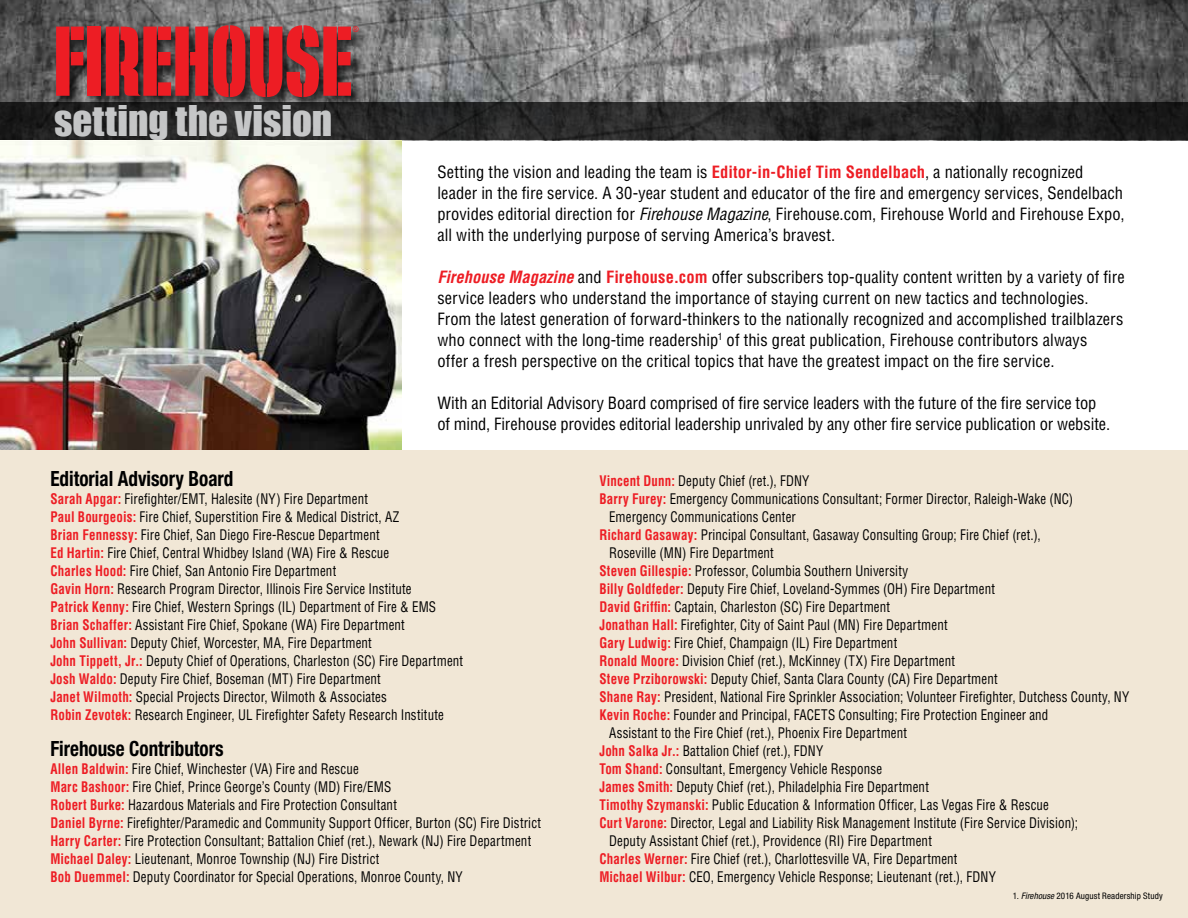
<style>
.page{position:relative;width:1188px;height:918px;background:#fff}
.page>*{position:absolute;margin:0;border:0;box-sizing:border-box;transform-origin:0 0}
.t1{font:39px "Impact";color:#dedfe0}
.t2{font:700 condensed 21px "Helvetica Neue LT Std";color:#000;scale:.91 1}
.t3{font:condensed 16.5px/21px "Helvetica LT Std";letter-spacing:.005em;color:#000}
.t4{font:condensed 14.25px/18px "Helvetica LT Std";letter-spacing:.01em;color:#000;scale:.91 1}
.t5{font:condensed 9px "Helvetica Neue LT Std";letter-spacing:.02em;color:#000}
.t6{font:7.95px "Arial Rounded MT Bold";color:#ed1d24}
.s1{font-weight:700;color:#ed1d24}
.s2{font-style:italic}
.s3{font-weight:700;font-style:italic;color:#ed1d24}
</style>
<div class="page">
<img style="left:0;top:0;width:1188px;height:103px">
<svg style="left:0;top:103px;width:1188px;height:37px;background:#252525"></svg>
<div style="left:54px;top:23px;width:318px;height:88px;background:#000;opacity:.75"></div>
<svg style="left:56px;top:27px;width:28px;height:69px;background:#ae272b"></svg>
<div style="left:87px;top:27px;width:14px;height:69px;background:#ed1d24"></div>
<svg style="left:106px;top:25px;width:245px;height:72px;background:#b6282d"></svg>
<div style="left:0;top:450px;width:1188px;height:468px;background:#f1e7d6"></div>
<img style="left:0;top:140px;width:401px;height:310px">
<p class="t6" style="left:353px;top:25px;width:7px">®</p>
<h1 class="t1" style="left:54px;top:91px;width:280px">setting the vision</h1>
<p class="t3" style="left:437px;top:161px;width:689px">Setting the vision and leading the team is <span class="s1">Editor-in-Chief Tim Sendelbach</span>, a nationally recognized leader in the fire service. A 30-year student and educator of the fire and emergency services, Sendelbach provides editorial direction for <span class="s2">Firehouse Magazine</span>, Firehouse.com, Firehouse World and Firehouse Expo, all with the underlying purpose of serving America’s bravest.</p>
<p class="t3" style="left:437px;top:266px;width:689px"><span class="s3">Firehouse Magazine</span> and <span class="s1">Firehouse.com</span> offer subscribers top-quality content written by a variety of fire service leaders who understand the importance of staying current on new tactics and technologies.<br>From the latest generation of forward-thinkers to the nationally recognized and accomplished trailblazers who connect with the long-time readership<sup>1</sup> of this great publication, Firehouse contributors always<br>offer a fresh perspective on the critical topics that have the greatest impact on the fire service.</p>
<p class="t3" style="left:437px;top:392px;width:674px">With an Editorial Advisory Board comprised of fire service leaders with the future of the fire service top of mind, Firehouse provides editorial leadership unrivaled by any other fire service publication or website.</p>
<p class="t2" style="left:50px;top:466px;width:203px">Editorial Advisory Board</p>
<p class="t4" style="left:50px;top:490px;width:455px"><span class="s1">Sarah Apgar:</span> Firefighter/EMT, Halesite (NY) Fire Department<br><span class="s1">Paul Bourgeois:</span> Fire Chief, Superstition Fire &amp; Medical District, AZ<br><span class="s1">Brian Fennessy:</span> Fire Chief, San Diego Fire-Rescue Department<br><span class="s1">Ed Hartin:</span> Fire Chief, Central Whidbey Island (WA) Fire &amp; Rescue<br><span class="s1">Charles Hood:</span> Fire Chief, San Antonio Fire Department<br><span class="s1">Gavin Horn:</span> Research Program Director, Illinois Fire Service Institute<br><span class="s1">Patrick Kenny:</span> Fire Chief, Western Springs (IL) Department of Fire &amp; EMS <span class="s1">Brian Schaffer:</span> Assistant Fire Chief, Spokane (WA) Fire Department<br><span class="s1">John Sullivan:</span> Deputy Chief, Worcester, MA, Fire Department<br><span class="s1">John Tippett, Jr.:</span> Deputy Chief of Operations, Charleston (SC) Fire Department <span class="s1">Josh Waldo:</span> Deputy Fire Chief, Boseman (MT) Fire Department<br><span class="s1">Janet Wilmoth:</span> Special Projects Director, Wilmoth &amp; Associates<br><span class="s1">Robin Zevotek:</span> Research Engineer, UL Firefighter Safety Research Institute</p>
<p class="t2" style="left:50px;top:736px;width:192px">Firehouse Contributors</p>
<p class="t4" style="left:50px;top:760px;width:541px"><span class="s1">Allen Baldwin:</span> Fire Chief, Winchester (VA) Fire and Rescue<br><span class="s1">Marc Bashoor:</span> Fire Chief, Prince George’s County (MD) Fire/EMS<br><span class="s1">Robert Burke:</span> Hazardous Materials and Fire Protection Consultant<br><span class="s1">Daniel Byrne:</span> Firefighter/Paramedic and Community Support Officer, Burton (SC) Fire District <span class="s1">Harry Carter:</span> Fire Protection Consultant; Battalion Chief (ret.), Newark (NJ) Fire Department <span class="s1">Michael Daley:</span> Lieutenant, Monroe Township (NJ) Fire District<br><span class="s1">Bob Duemmel:</span> Deputy Coordinator for Special Operations, Monroe County, NY</p>
<p class="t4" style="left:599px;top:472px;width:232px"><span class="s1">Vincent Dunn:</span> Deputy Chief (ret.), FDNY</p>
<p class="t4" style="left:599px;top:490px;width:522px"><span class="s1">Barry Furey:</span> Emergency Communications Consultant; Former Director, Raleigh-Wake (NC)</p>
<p class="t4" style="left:609px;top:508px;width:207px">Emergency Communications Center</p>
<p class="t4" style="left:599px;top:526px;width:486px"><span class="s1">Richard Gasaway:</span> Principal Consultant, Gasaway Consulting Group; Fire Chief (ret.),</p>
<p class="t4" style="left:609px;top:544px;width:183px">Roseville (MN) Fire Department</p>
<p class="t4" style="left:599px;top:562px;width:341px"><span class="s1">Steven Gillespie:</span> Professor, Columbia Southern University</p>
<p class="t4" style="left:599px;top:580px;width:436px"><span class="s1">Billy Goldfeder:</span> Deputy Fire Chief, Loveland-Symmes (OH) Fire Department</p>
<p class="t4" style="left:599px;top:598px;width:321px"><span class="s1">David Griffin:</span> Captain, Charleston (SC) Fire Department</p>
<p class="t4" style="left:599px;top:616px;width:384px"><span class="s1">Jonathan Hall:</span> Firefighter, City of Saint Paul (MN) Fire Department</p>
<p class="t4" style="left:599px;top:634px;width:329px"><span class="s1">Gary Ludwig:</span> Fire Chief, Champaign (IL) Fire Department</p>
<p class="t4" style="left:599px;top:652px;width:392px"><span class="s1">Ronald Moore:</span> Division Chief (ret.), McKinney (TX) Fire Department</p>
<p class="t4" style="left:599px;top:670px;width:439px"><span class="s1">Steve Prziborowski:</span> Deputy Chief, Santa Clara County (CA) Fire Department</p>
<p class="t4" style="left:599px;top:688px;width:584px"><span class="s1">Shane Ray:</span> President, National Fire Sprinkler Association; Volunteer Firefighter, Dutchess County, NY</p>
<p class="t4" style="left:599px;top:706px;width:495px"><span class="s1">Kevin Roche:</span> Founder and Principal, FACETS Consulting; Fire Protection Engineer and</p>
<p class="t4" style="left:609px;top:724px;width:329px">Assistant to the Fire Chief (ret.), Phoenix Fire Department</p>
<p class="t4" style="left:599px;top:742px;width:248px"><span class="s1">John Salka Jr.:</span> Battalion Chief (ret.), FDNY</p>
<p class="t4" style="left:599px;top:760px;width:312px"><span class="s1">Tom Shand:</span> Consultant, Emergency Vehicle Response</p>
<p class="t4" style="left:599px;top:778px;width:364px"><span class="s1">James Smith:</span> Deputy Chief (ret.), Philadelphia Fire Department</p>
<p class="t4" style="left:599px;top:796px;width:496px"><span class="s1">Timothy Szymanski:</span> Public Education &amp; Information Officer, Las Vegas Fire &amp; Rescue</p>
<p class="t4" style="left:599px;top:814px;width:528px"><span class="s1">Curt Varone:</span> Director, Legal and Liability Risk Management Institute (Fire Service Division);</p>
<p class="t4" style="left:609px;top:832px;width:356px">Deputy Assistant Chief (ret.), Providence (RI) Fire Department</p>
<p class="t4" style="left:599px;top:850px;width:395px"><span class="s1">Charles Werner:</span> Fire Chief (ret.), Charlottesville VA, Fire Department</p>
<p class="t4" style="left:599px;top:868px;width:437px"><span class="s1">Michael Wilbur:</span> CEO, Emergency Vehicle Response; Lieutenant (ret.), FDNY</p>
<p class="t5" style="left:1013px;top:891px;width:152px">1. <span class="s2">Firehouse</span> 2016 August Readership Study</p>
</div>
